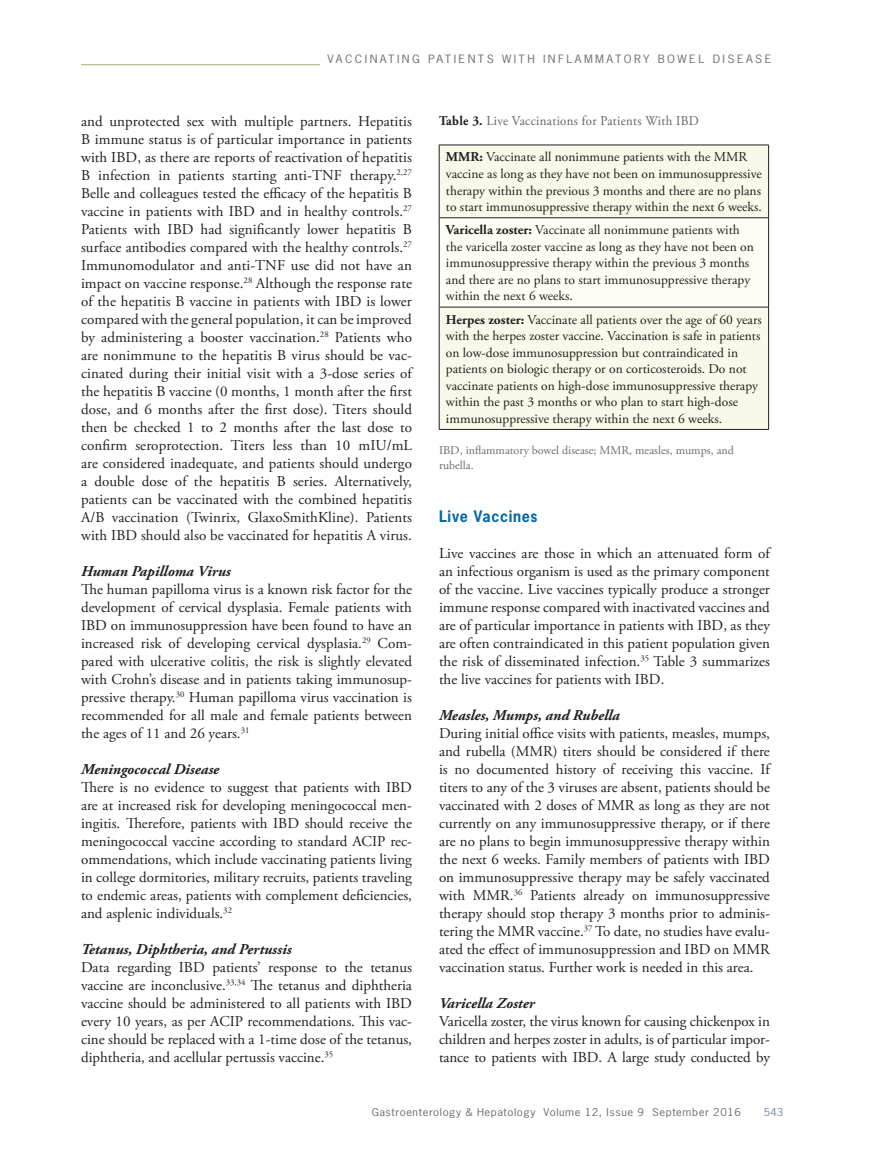
<style>
.page{position:relative;width:878px;height:1175px;background:#fff}
.page>*{position:absolute;margin:0;border:0;box-sizing:border-box;transform-origin:0 0}
.Text_Body{font:15px/18px "Adobe Garamond Pro";color:#231f20;text-align:justify}
.Text_Body-2{font:italic 700 15px "Adobe Garamond Pro";color:#231f20}
.A_Head{font:700 15px "News Gothic Std";letter-spacing:.05em;color:#0067aa;scale:.95 1}
.Table{font:13.5px/16.5px "Adobe Garamond Pro";color:#231f20}
.FIgure_caption{font:13.5px "Adobe Garamond Pro";letter-spacing:.025em;color:#636366;scale:.95 1}
.Table_ref{font:12px/15px "Adobe Garamond Pro";color:#6c6d70}
.t1{font:10.8px "News Gothic Std";letter-spacing:.2em;color:#6c6d70;scale:1.11 1}
.t2{font:10.2px "News Gothic Std";letter-spacing:.05em;color:#6c6d70;scale:1.11 1}
.t3{font:10.2px "News Gothic Std";color:#748ba5;scale:1.11 1}
.s1{font-weight:700;color:#231f20}
.s2{font-weight:700}
</style>
<div class="page">
<hr style="left:81px;top:64px;width:239px;height:1px;background:#a8b07a">
<div style="left:440px;top:146px;width:328px;height:283px;background:#faf8e9"></div>
<div style="left:439px;top:218px;width:329px;height:89px;background:#fdfcf5"></div>
<hr style="left:439px;top:145px;width:329px;height:1px;background:#231f20">
<hr style="left:439px;top:145px;width:1px;height:72px;background:#231f20">
<hr style="left:768px;top:145px;width:1px;height:72px;background:#231f20">
<hr style="left:439px;top:217px;width:329px;height:1px;background:#231f20">
<hr style="left:439px;top:218px;width:1px;height:89px;background:#231f20">
<hr style="left:768px;top:218px;width:1px;height:89px;background:#231f20">
<hr style="left:439px;top:307px;width:329px;height:1px;background:#231f20">
<hr style="left:439px;top:307px;width:1px;height:122px;background:#231f20">
<hr style="left:768px;top:307px;width:1px;height:122px;background:#231f20">
<hr style="left:439px;top:429px;width:329px;height:1px;background:#231f20">
<p class="t1" style="left:327px;top:52px;width:401px">VACCINATING PATIENTS WITH INFLAMMATORY BOWEL DISEASE</p>
<p class="Text_Body" style="left:81px;top:113px;width:332px">and unprotected sex with multiple partners. Hepatitis B immune status is of particular importance in patients with IBD, as there are reports of reactivation of hepatitis B infection in patients starting anti-TNF therapy.<sup>2,27<br></sup>Belle and colleagues tested the efficacy of the hepatitis B vaccine in patients with IBD and in healthy controls.<sup>27<br></sup>Patients with IBD had significantly lower hepatitis B surface antibodies compared with the healthy controls.<sup>27<br></sup>Immunomodulator and anti-TNF use did not have an impact on vaccine response.<sup>28</sup> Although the response rate of the hepatitis B vaccine in patients with IBD is lower compared with the general population, it can be improved by administering a booster vaccination.<sup>28</sup> Patients who are nonimmune to the hepatitis B virus should be vac&shy;cinated during their initial visit with a 3-dose series of the hepatitis B vaccine (0 months, 1 month after the first dose, and 6 months after the first dose). Titers should then be checked 1 to 2 months after the last dose to confirm seroprotection. Titers less than 10 mIU/mL are considered inadequate, and patients should undergo a double dose of the hepatitis B series. Alternatively, patients can be vaccinated with the combined hepatitis A/B vaccination (Twinrix, GlaxoSmithKline). Patients with IBD should also be vaccinated for hepatitis A virus.</p>
<p class="Text_Body-2" style="left:81px;top:563px;width:151px">Human Papilloma Virus</p>
<p class="Text_Body" style="left:81px;top:581px;width:332px">The human papilloma virus is a known risk factor for the development of cervical dysplasia. Female patients with IBD on immunosuppression have been found to have an increased risk of developing cervical dysplasia.<sup>29</sup> Com&shy;pared with ulcerative colitis, the risk is slightly elevated with Crohn’s disease and in patients taking immunosup&shy;pressive therapy.<sup>30</sup> Human papilloma virus vaccination is recommended for all male and female patients between the ages of 11 and 26 years.<sup>31</sup></p>
<p class="Text_Body-2" style="left:81px;top:761px;width:140px">Meningococcal Disease</p>
<p class="Text_Body" style="left:81px;top:779px;width:332px">There is no evidence to suggest that patients with IBD are at increased risk for developing meningococcal men&shy;ingitis. Therefore, patients with IBD should receive the meningococcal vaccine according to standard ACIP rec&shy;ommendations, which include vaccinating patients living in college dormitories, military recruits, patients traveling to endemic areas, patients with complement deficiencies, and asplenic individuals.<sup>32</sup></p>
<p class="Text_Body-2" style="left:81px;top:941px;width:212px">Tetanus, Diphtheria, and Pertussis</p>
<p class="Text_Body" style="left:81px;top:959px;width:332px">Data regarding IBD patients’ response to the tetanus vaccine are inconclusive.<sup>33,34</sup> The tetanus and diphtheria vaccine should be administered to all patients with IBD every 10 years, as per ACIP recommendations. This vac&shy;cine should be replaced with a 1-time dose of the tetanus, diphtheria, and acellular pertussis vaccine.<sup>35</sup></p>
<p class="FIgure_caption" style="left:439px;top:113px;width:275px"><span class="s1">Table 3.</span> Live Vaccinations for Patients With IBD</p>
<p class="Table" style="left:446px;top:149px;width:317px"><span class="s2">MMR:</span> Vaccinate all nonimmune patients with the MMR vaccine as long as they have not been on immunosuppressive therapy within the previous 3 months and there are no plans to start immunosuppressive therapy within the next 6 weeks.</p>
<p class="Table" style="left:446px;top:222px;width:309px"><span class="s2">Varicella zoster:</span> Vaccinate all nonimmune patients with the varicella zoster vaccine as long as they have not been on immunosuppressive therapy within the previous 3 months and there are no plans to start immunosuppressive therapy within the next 6 weeks.</p>
<p class="Table" style="left:446px;top:311px;width:317px"><span class="s2">Herpes zoster:</span> Vaccinate all patients over the age of 60 years with the herpes zoster vaccine. Vaccination is safe in patients on low-dose immunosuppression but contraindicated in patients on biologic therapy or on corticosteroids. Do not vaccinate patients on high-dose immunosuppressive therapy within the past 3 months or who plan to start high-dose immunosuppressive therapy within the next 6 weeks.</p>
<p class="Table_ref" style="left:439px;top:443px;width:296px">IBD, inflammatory bowel disease; MMR, measles, mumps, and rubella.</p>
<p class="A_Head" style="left:439px;top:506px;width:105px">Live Vaccines</p>
<p class="Text_Body" style="left:439px;top:545px;width:332px">Live vaccines are those in which an attenuated form of an infectious organism is used as the primary component of the vaccine. Live vaccines typically produce a stronger immune response compared with inactivated vaccines and are of particular importance in patients with IBD, as they are often contraindicated in this patient population given the risk of disseminated infection.<sup>35</sup> Table 3 summarizes the live vaccines for patients with IBD.</p>
<p class="Text_Body-2" style="left:439px;top:707px;width:182px">Measles, Mumps, and Rubella</p>
<p class="Text_Body" style="left:439px;top:725px;width:332px">During initial office visits with patients, measles, mumps, and rubella (MMR) titers should be considered if there is no documented history of receiving this vaccine. If titers to any of the 3 viruses are absent, patients should be vaccinated with 2 doses of MMR as long as they are not currently on any immunosuppressive therapy, or if there are no plans to begin immunosuppressive therapy within the next 6 weeks. Family members of patients with IBD on immunosuppressive therapy may be safely vaccinated with MMR.<sup>36</sup> Patients already on immunosuppressive therapy should stop therapy 3 months prior to adminis&shy;tering the MMR vaccine.<sup>37</sup> To date, no studies have evalu&shy;ated the effect of immunosuppression and IBD on MMR vaccination status. Further work is needed in this area.</p>
<p class="Text_Body-2" style="left:439px;top:995px;width:97px">Varicella Zoster</p>
<p class="Text_Body" style="left:439px;top:1013px;width:332px">Varicella zoster, the virus known for causing chickenpox in children and herpes zoster in adults, is of particular impor&shy;tance to patients with IBD. A large study conducted by</p>
<p class="t2" style="left:371px;top:1105px;width:334px">Gastroenterology &amp; Hepatology Volume 12, Issue 9 September 2016</p>
<p class="t3" style="left:764px;top:1105px;width:19px">543</p>
</div>
